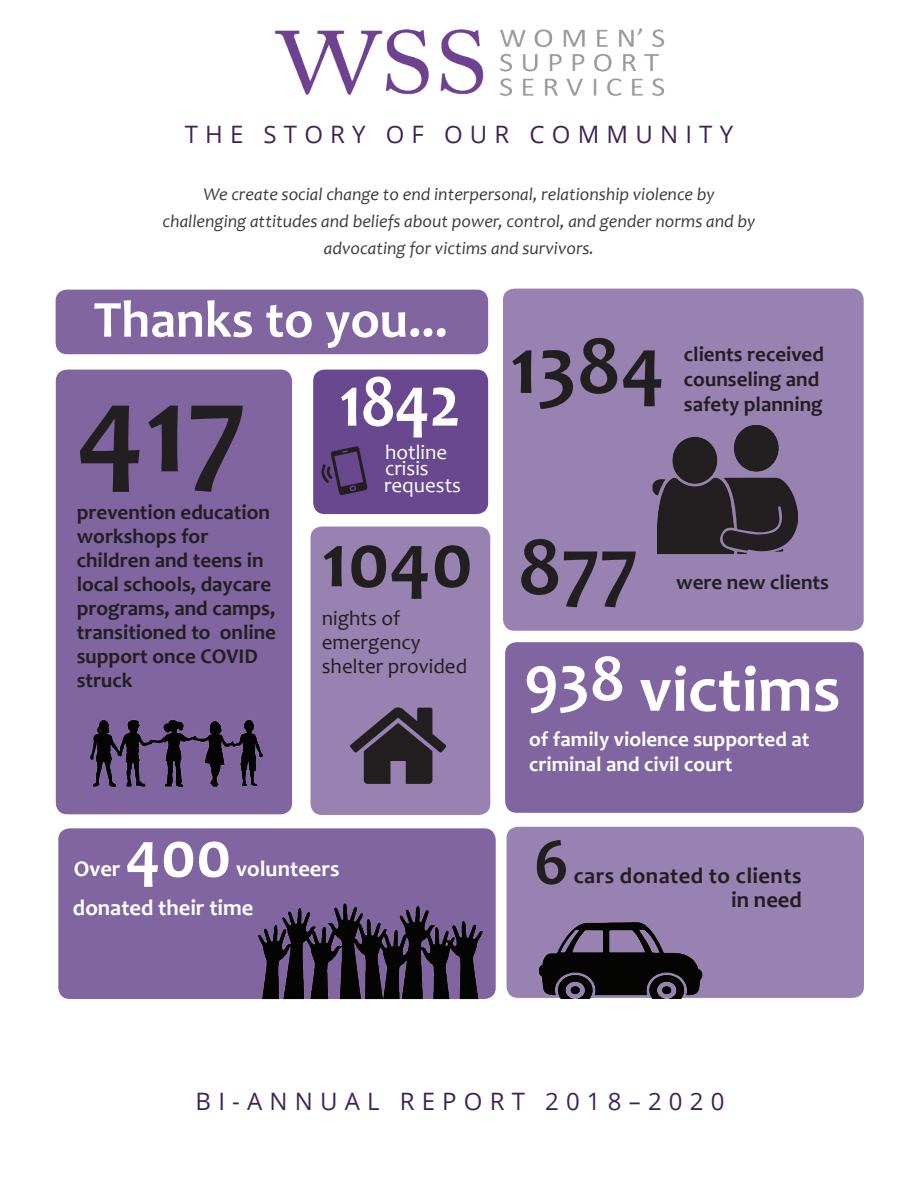
<style>
.page{position:relative;width:918px;height:1188px;background:#fff}
.page>*{position:absolute;margin:0;border:0;box-sizing:border-box;transform-origin:0 0}
.t1{font:700 127.5px "Candara";color:#231f20}
.t2{font:700 82.5px "Candara";color:#231f20}
.t3{font:700 78px "Candara";color:#231f20}
.t4{font:700 73.5px "Candara";color:#fff;scale:.9 1}
.t5{font:700 66px "Candara";color:#fff}
.t6{font:700 66px "Candara";color:#231f20}
.t7{font:700 52.5px "Candara";color:#fff}
.t8{font:24px "Open Sans";letter-spacing:.3em;color:#402356}
.t9{font:700 22.5px/39px "Candara";color:#fff}
.t10{font:700 22.5px/24px "Candara";letter-spacing:.02em;color:#231f20;text-align:right}
.t11{font:700 21px/24px "Candara";color:#231f20}
.t12{font:700 21px/25.2px "Candara";color:#fff}
.t13{font:21px/24px "Candara";color:#231f20}
.t14{font:21px/16.5px "Candara";color:#fff}
.t15{font:italic 18px/27px "Candara";color:#403c3c;text-align:center}
</style>
<div class="page">
<div style="left:56px;top:370px;width:236px;height:444px;background:#8065a0;border-radius:11px"></div>
<img style="left:274px;top:28px;width:390px;height:68px">
<div style="left:503px;top:289px;width:361px;height:342px;background:#9882b2;border-radius:11px"></div>
<div style="left:505px;top:642px;width:359px;height:171px;background:#8065a0;border-radius:11px"></div>
<div style="left:56px;top:290px;width:432px;height:64px;background:#8065a0;border-radius:11px"></div>
<div style="left:313px;top:370px;width:175px;height:144px;background:#69488f;border-radius:11px"></div>
<div style="left:310px;top:526px;width:180px;height:289px;background:#9882b2;border-radius:11px"></div>
<svg style="left:321px;top:446px;width:47px;height:49px"></svg>
<img style="left:90px;top:719px;width:173px;height:69px">
<svg style="left:350px;top:707px;width:96px;height:77px"></svg>
<svg style="left:652px;top:425px;width:146px;height:129px"></svg>
<div style="left:734px;top:425px;width:45px;height:47px;background:#231f20;border-radius:50%"></div>
<div style="left:672px;top:437px;width:46px;height:47px;background:#231f20;border-radius:50%"></div>
<div style="left:58px;top:828px;width:438px;height:171px;background:#8065a0;border-radius:11px"></div>
<div style="left:507px;top:827px;width:357px;height:171px;background:#9882b2;border-radius:11px"></div>
<img style="left:258px;top:903px;width:225px;height:97px">
<img style="left:538px;top:922px;width:165px;height:76px">
<p class="t8" style="left:185px;top:118px;width:550px">THE STORY OF OUR COMMUNITY</p>
<p class="t15" style="left:163px;top:180px;width:594px">We create social change to end interpersonal, relationship violence by challenging attitudes and beliefs about power, control, and gender norms and by advocating for victims and survivors.</p>
<h3 class="t7" style="left:94px;top:288px;width:356px">Thanks to you...</h3>
<h1 class="t1" style="left:77px;top:353px;width:172px">417</h1>
<p class="t11" style="left:77px;top:501px;width:201px">prevention education workshops for children and teens in local schools, daycare programs, and camps, transitioned to online support once COVID struck</p>
<h3 class="t4" style="left:339px;top:357px;width:136px">1842</h3>
<p class="t14" style="left:384px;top:444px;width:79px">hotline crisis requests</p>
<h3 class="t3" style="left:322px;top:514px;width:153px">1040</h3>
<p class="t13" style="left:322px;top:607px;width:147px">nights of emergency shelter provided</p>
<h3 class="t5" style="left:125px;top:815px;width:107px">400</h3>
<p class="t9" style="left:73px;top:849px;width:268px;text-indent:163px">volunteers donated their time</p>
<p class="t9" style="left:74px;top:849px;width:48px">Over</p>
<h2 class="t2" style="left:510px;top:316px;width:156px">1384</h2>
<p class="t11" style="left:684px;top:342px;width:142px;line-height:25.2px">clients received counseling and safety planning</p>
<h2 class="t2" style="left:518px;top:517px;width:122px">877</h2>
<p class="t11" style="left:676px;top:570px;width:154px">were new clients</p>
<h3 class="t5" style="left:524px;top:649px;width:318px">938 victims</h3>
<p class="t12" style="left:529px;top:726px;width:282px">of family violence supported at criminal and civil court</p>
<h3 class="t6" style="left:534px;top:822px;width:36px">6</h3>
<p class="t10" style="left:574px;top:864px;width:230px">cars donated to clients in need</p>
<p class="t8" style="left:196px;top:1085px;width:530px">BI-ANNUAL REPORT 2018–2020</p>
</div>
